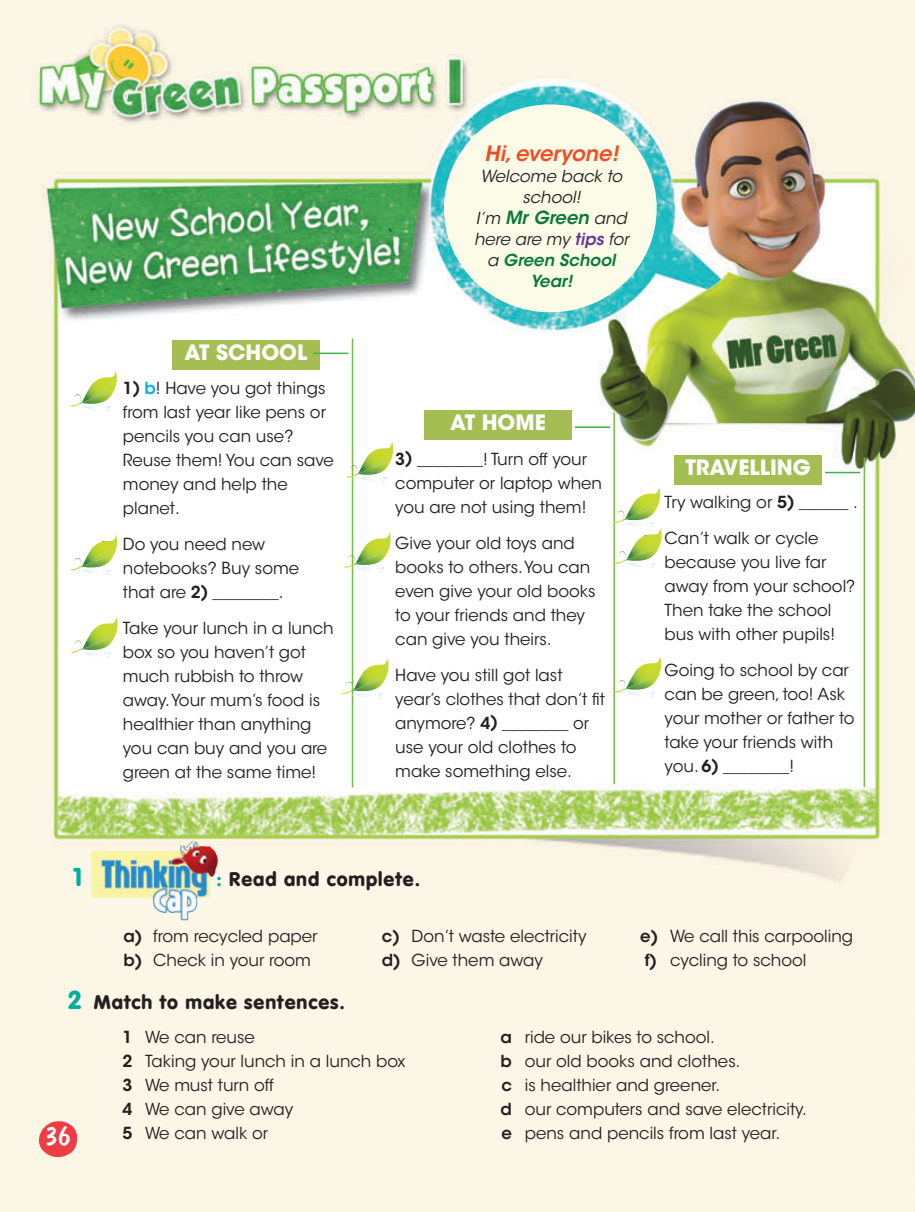
<style>
.page{position:relative;width:915px;height:1212px;background:#fff}
.page>*{position:absolute;margin:0;border:0;box-sizing:border-box;transform-origin:0 0}
.t1{font:28.5px "Dom Casual Std";color:#fff}
.t2{font:900 25.5px "VAG Rounded Std";color:#00ae9d}
.t3{font:700 21px "ITC Avant Garde Std";color:#fff}
.t4{font:italic 600 21px "ITC Avant Garde Std";color:#f04d22}
.t5{font:900 19.5px "VAG Rounded Std";letter-spacing:.05em;color:#231f20}
.t6{font:italic 600 18px "ITC Avant Garde Std";color:#09783a}
.t7{font:16.5px/24px "ITC Avant Garde Std";color:#231f20}
.t8{font:italic 600 16.5px/21px "ITC Avant Garde Std";color:#09783a;text-align:center}
.t9{font:italic 16.5px/21px "ITC Avant Garde Std";color:#231f20;text-align:center}
.s1{font-weight:700}
.s2{font-weight:600}
.s3{font-weight:600;color:#00aeef}
.s4{font-weight:400;font-size:16.5px;color:#231f20}
.s5{font-weight:400;color:#231f20}
.s6{color:#633695}
.s7{color:#00ae9d}
.s8{font-size:25.5px;color:#00ae9d}
</style>
<div class="page">
<img style="left:0;top:0;width:914px;height:1212px">
<div style="left:172px;top:340px;width:147px;height:30px;background:#a5be54"></div>
<hr style="left:313px;top:353px;width:35px;height:1px;background:#3ab54a">
<hr style="left:351px;top:338px;width:2px;height:449px;background:#71bf44">
<hr style="left:574px;top:426px;width:35px;height:2px;background:#3ab54a">
<hr style="left:613px;top:412px;width:1px;height:372px;background:#71bf44">
<div style="left:424px;top:410px;width:147px;height:30px;background:#a5be54"></div>
<hr style="left:824px;top:472px;width:35px;height:1px;background:#3ab54a">
<hr style="left:863px;top:457px;width:1px;height:330px;background:#71bf44">
<div style="left:673px;top:455px;width:148px;height:30px;background:#a5be54"></div>
<div style="left:444px;top:104px;width:212px;height:208px;background:#fbfbe7;border-radius:50%"></div>
<img style="left:91px;top:840px;width:127px;height:80px">
<svg style="left:71px;top:371px;width:49px;height:41px"></svg>
<svg style="left:71px;top:534px;width:49px;height:41px"></svg>
<svg style="left:71px;top:617px;width:50px;height:41px"></svg>
<svg style="left:347px;top:442px;width:49px;height:41px"></svg>
<svg style="left:344px;top:532px;width:49px;height:41px"></svg>
<svg style="left:342px;top:658px;width:49px;height:41px"></svg>
<svg style="left:613px;top:487px;width:51px;height:82px"></svg>
<svg style="left:614px;top:656px;width:50px;height:42px"></svg>
<svg style="left:38px;top:1121px;width:41px;height:36px"></svg>
<p class="t3" style="left:184px;top:345px;width:124px">AT SCHOOL</p>
<p class="t7" style="left:123px;top:378px;width:212px;text-indent:-25px"><span class="s1">•</span> <span class="s2">1)</span> <span class="s3">b</span>! Have you got things from last year like pens or pencils you can use?<br>Reuse them! You can save money and help the planet.</p>
<p class="t7" style="left:123px;top:534px;width:178px;text-indent:-25px"><span class="s1">•</span> Do you need new notebooks? Buy some that are <span class="s2">2)</span> ________.</p>
<p class="t7" style="left:123px;top:618px;width:212px;text-indent:-25px"><span class="s1">•</span> Take your lunch in a lunch box so you haven’t got much rubbish to throw away. Your mum’s food is healthier than anything you can buy and you are green at the same time!</p>
<p class="t4" style="left:484px;top:145px;width:135px">Hi, everyone!</p>
<p class="t9" style="left:480px;top:167px;width:143px">Welcome back to school!</p>
<p class="t6" style="left:475px;top:211px;width:152px"><span class="s4">I’m</span> Mr Green <span class="s4">and</span></p>
<p class="t8" style="left:474px;top:230px;width:156px"><span class="s5">here are my</span> <span class="s6">tips</span> <span class="s5">for a</span> Green School<br>Year!</p>
<p class="t3" style="left:450px;top:415px;width:97px">AT HOME</p>
<p class="t7" style="left:395px;top:448px;width:208px;text-indent:-25px"><span class="s1">•</span> <span class="s2">3)</span> ________! Turn off your computer or laptop when you are not using them!</p>
<p class="t7" style="left:395px;top:532px;width:202px;text-indent:-25px"><span class="s1">•</span> Give your old toys and books to others. You can even give your old books to your friends and they can give you theirs.</p>
<p class="t7" style="left:395px;top:664px;width:211px;text-indent:-25px"><span class="s1">•</span> Have you still got last year’s clothes that don’t fit anymore? <span class="s2">4)</span> ________ or use your old clothes to make something else.</p>
<p class="t3" style="left:685px;top:460px;width:127px">TRAVELLING</p>
<p class="t7" style="left:639px;top:492px;width:219px"><span class="s1">•</span> Try walking or <span class="s2">5)</span> ______ .</p>
<p class="t7" style="left:664px;top:528px;width:192px;text-indent:-25px"><span class="s1">•</span> Can’t walk or cycle because you live far away from your school?<br>Then take the school bus with other pupils!</p>
<p class="t7" style="left:664px;top:660px;width:191px;text-indent:-25px"><span class="s1">•</span> Going to school by car can be green, too! Ask your mother or father to take your friends with you. <span class="s2">6)</span> ________!</p>
<h2 class="t2" style="left:74px;top:866px;width:10px">1</h2>
<p class="t5" style="left:216px;top:870px;width:205px"><span class="s7">:</span> Read and complete.</p>
<p class="t7" style="left:123px;top:925px;width:195px"><span class="s2">a)</span> from recycled paper <span class="s2">b)</span> Check in your room</p>
<p class="t7" style="left:381px;top:925px;width:206px"><span class="s2">c)</span> Don’t waste electricity <span class="s2">d)</span> Give them away</p>
<p class="t7" style="left:640px;top:925px;width:214px"><span class="s2">e)</span> We call this carpooling <span class="s2">f)</span> cycling to school</p>
<p class="t5" style="left:68px;top:994px;width:278px"><span class="s8">2</span> Match to make sentences.</p>
<p class="t7" style="left:122px;top:1026px;width:284px"><span class="s2">1</span> We can reuse<br><span class="s2">2</span> Taking your lunch in a lunch box<br><span class="s2">3</span> We must turn off<br><span class="s2">4</span> We can give away<br><span class="s2">5</span> We can walk or</p>
<p class="t7" style="left:500px;top:1026px;width:308px"><span class="s2">a</span> ride our bikes to school.<br><span class="s2">b</span> our old books and clothes.<br><span class="s2">c</span> is healthier and greener.<br><span class="s2">d</span> our computers and save electricity. <span class="s2">e</span> pens and pencils from last year.</p>
<h1 class="t1" style="left:45px;top:1125px;width:27px">36</h1>
</div>
